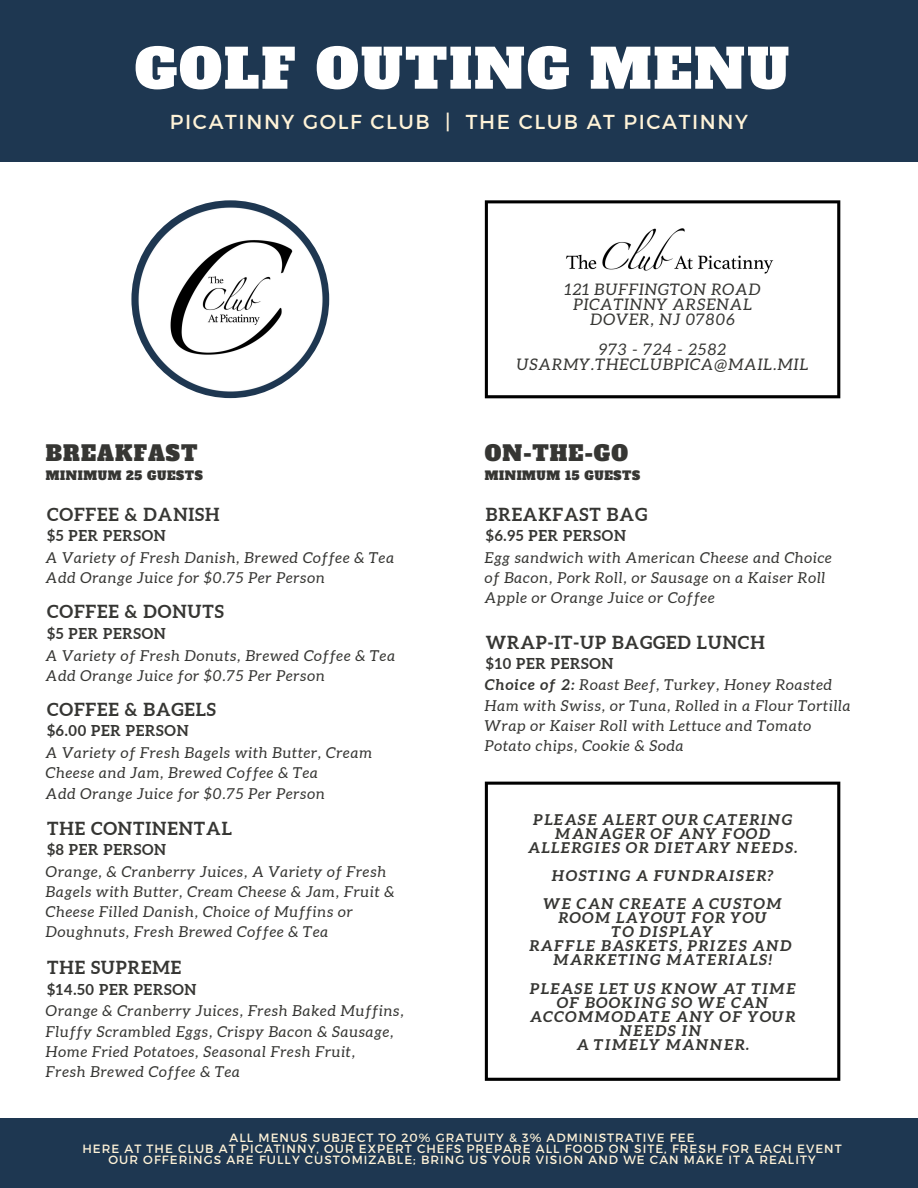
<style>
.page{position:relative;width:918px;height:1188px;background:#1e3751}
.page>*{position:absolute;margin:0;border:0;box-sizing:border-box;transform-origin:0 0}
.t1{font:54px "Alfa Slab One";letter-spacing:.04em;color:#fff}
.t2{font:21px "Alfa Slab One";letter-spacing:.05em;color:#363633}
.t3{font:20.25px "Montserrat";letter-spacing:.08em;color:#fff3d8}
.t4{font:700 18px "Aleo";letter-spacing:.05em;color:#363633}
.t5{font:italic 15.9px "Aleo";letter-spacing:.07em;color:#363633}
.t6{font:italic 15px/20.2px "Aleo";letter-spacing:.06em;color:#363633}
.t7{font:italic 700 15px/14.1px "Aleo";letter-spacing:.06em;color:#363633;text-align:center}
.t8{font:700 15px "Aleo";letter-spacing:.05em;color:#363633}
.t9{font:12px "Montserrat";letter-spacing:.085em;color:#fff3d8}
.t10{font:12px "Alfa Slab One";letter-spacing:.05em;color:#363633}
.s1{font-weight:700}
</style>
<div class="page">
<div style="left:0;top:162px;width:918px;height:955px;background:#fff"></div>
<img style="left:134px;top:203px;width:193px;height:193px">
<svg style="left:485px;top:200px;width:355px;height:198px"></svg>
<img style="left:560px;top:222px;width:223px;height:58px">
<svg style="left:485px;top:782px;width:355px;height:299px"></svg>
<p class="t1" style="left:135px;top:33px;width:656px">GOLF OUTING MENU</p>
<p class="t3" style="left:170px;top:109px;width:580px">PICATINNY GOLF CLUB | THE CLUB AT PICATINNY</p>
<p class="t2" style="left:46px;top:439px;width:153px">BREAKFAST</p>
<p class="t10" style="left:46px;top:468px;width:159px">MINIMUM 25 GUESTS</p>
<p class="t4" style="left:47px;top:504px;width:174px">COFFEE &amp; DANISH</p>
<p class="t8" style="left:47px;top:527px;width:120px">$5 PER PERSON</p>
<p class="t6" style="left:46px;top:547px;width:350px">A Variety of Fresh Danish, Brewed Coffee &amp; Tea</p>
<p class="t6" style="left:46px;top:568px;width:280px">Add Orange Juice for $0.75 Per Person</p>
<p class="t4" style="left:47px;top:602px;width:178px">COFFEE &amp; DONUTS</p>
<p class="t8" style="left:47px;top:625px;width:120px">$5 PER PERSON</p>
<p class="t6" style="left:46px;top:645px;width:351px">A Variety of Fresh Donuts, Brewed Coffee &amp; Tea</p>
<p class="t6" style="left:46px;top:665px;width:280px">Add Orange Juice for $0.75 Per Person</p>
<p class="t4" style="left:47px;top:699px;width:170px">COFFEE &amp; BAGELS</p>
<p class="t8" style="left:47px;top:722px;width:143px">$6.00 PER PERSON</p>
<p class="t6" style="left:46px;top:743px;width:327px">A Variety of Fresh Bagels with Butter, Cream<br>Cheese and Jam, Brewed Coffee &amp; Tea</p>
<p class="t6" style="left:46px;top:783px;width:280px">Add Orange Juice for $0.75 Per Person</p>
<p class="t4" style="left:47px;top:818px;width:186px">THE CONTINENTAL</p>
<p class="t8" style="left:47px;top:841px;width:121px">$8 PER PERSON</p>
<p class="t6" style="left:46px;top:861px;width:350px">Orange, &amp; Cranberry Juices, A Variety of Fresh Bagels with Butter, Cream Cheese &amp; Jam, Fruit &amp; Cheese Filled Danish, Choice of Muffins or Doughnuts, Fresh Brewed Coffee &amp; Tea</p>
<p class="t4" style="left:47px;top:957px;width:136px">THE SUPREME</p>
<p class="t8" style="left:47px;top:981px;width:151px">$14.50 PER PERSON</p>
<p class="t6" style="left:46px;top:1001px;width:359px">Orange &amp; Cranberry Juices, Fresh Baked Muffins,</p>
<p class="t6" style="left:46px;top:1021px;width:349px">Fluffy Scrambled Eggs, Crispy Bacon &amp; Sausage,<br>Home Fried Potatoes, Seasonal Fresh Fruit,</p>
<p class="t6" style="left:46px;top:1062px;width:196px">Fresh Brewed Coffee &amp; Tea</p>
<p class="t5" style="left:565px;top:280px;width:197px">121 BUFFINGTON ROAD</p>
<p class="t5" style="left:573px;top:295px;width:180px">PICATINNY ARSENAL</p>
<p class="t5" style="left:591px;top:310px;width:146px">DOVER, NJ 07806</p>
<p class="t5" style="left:599px;top:341px;width:128px">973 - 724 - 2582</p>
<p class="t5" style="left:517px;top:356px;width:293px">USARMY.THECLUBPICA@MAIL.MIL</p>
<p class="t2" style="left:485px;top:439px;width:145px">ON-THE-GO</p>
<p class="t10" style="left:485px;top:468px;width:157px">MINIMUM 15 GUESTS</p>
<p class="t4" style="left:486px;top:504px;width:163px">BREAKFAST BAG</p>
<p class="t8" style="left:486px;top:527px;width:141px">$6.95 PER PERSON</p>
<p class="t6" style="left:485px;top:547px;width:348px">Egg sandwich with American Cheese and Choice</p>
<p class="t6" style="left:485px;top:567px;width:342px">of Bacon, Pork Roll, or Sausage on a Kaiser Roll</p>
<p class="t6" style="left:485px;top:588px;width:231px">Apple or Orange Juice or Coffee</p>
<p class="t4" style="left:486px;top:632px;width:280px">WRAP-IT-UP BAGGED LUNCH</p>
<p class="t8" style="left:486px;top:655px;width:129px">$10 PER PERSON</p>
<p class="t6" style="left:485px;top:675px;width:367px"><span class="s1">Choice of 2:</span> Roast Beef, Turkey, Honey Roasted<br>Ham with Swiss, or Tuna, Rolled in a Flour Tortilla<br>Wrap or Kaiser Roll with Lettuce and Tomato</p>
<p class="t6" style="left:485px;top:736px;width:200px">Potato chips, Cookie &amp; Soda</p>
<p class="t7" style="left:528px;top:812px;width:271px">PLEASE ALERT OUR CATERING<br>MANAGER OF ANY FOOD<br>ALLERGIES OR DIETARY NEEDS.</p>
<p class="t7" style="left:552px;top:868px;width:224px">HOSTING A FUNDRAISER?</p>
<p class="t7" style="left:543px;top:897px;width:240px">WE CAN CREATE A CUSTOM<br>ROOM LAYOUT FOR YOU</p>
<p class="t7" style="left:612px;top:925px;width:104px">TO DISPLAY</p>
<p class="t7" style="left:529px;top:939px;width:264px">RAFFLE BASKETS, PRIZES AND</p>
<p class="t7" style="left:553px;top:953px;width:221px">MARKETING MATERIALS!</p>
<p class="t7" style="left:529px;top:981px;width:268px">PLEASE LET US KNOW AT TIME<br>OF BOOKING SO WE CAN<br>ACCOMMODATE ANY OF YOUR<br>NEEDS IN</p>
<p class="t7" style="left:576px;top:1037px;width:174px">A TIMELY MANNER.</p>
<p class="t9" style="left:230px;top:1130px;width:466px">ALL MENUS SUBJECT TO 20% GRATUITY &amp; 3% ADMINISTRATIVE FEE</p>
<p class="t9" style="left:82px;top:1141px;width:761px">HERE AT THE CLUB AT PICATINNY, OUR EXPERT CHEFS PREPARE ALL FOOD ON SITE, FRESH FOR EACH EVENT</p>
<p class="t9" style="left:108px;top:1152px;width:709px">OUR OFFERINGS ARE FULLY CUSTOMIZABLE; BRING US YOUR VISION AND WE CAN MAKE IT A REALITY</p>
</div>
